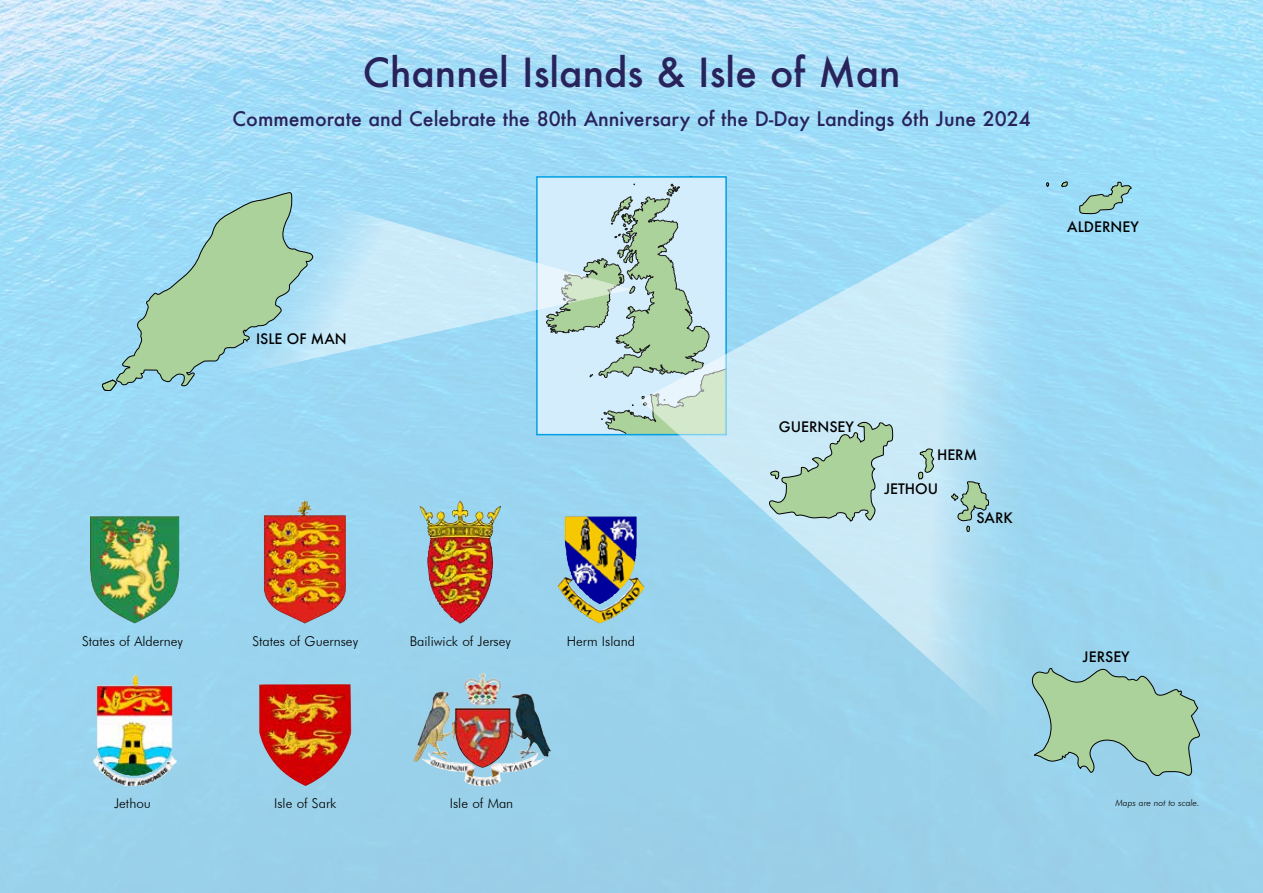
<style>
.page{position:relative;width:1263px;height:893px;background:#fff}
.page>*{position:absolute;margin:0;border:0;box-sizing:border-box;transform-origin:0 0}
.t1{font:500 39px "Futura";color:#29235c}
.t2{font:500 19.5px "Futura";color:#29235c}
.t3{font:500 14.1px "Futura";color:#000}
.t4{font:300 13.5px "Futura BT";color:#000}
.t5{font:italic 300 9px "Futura BT";color:#000}
</style>
<div class="page">
<img style="left:0;top:0;width:1263px;height:893px">
<svg style="left:546px;top:184px;width:94px;height:248px;background:#c3ddde"></svg>
<svg style="left:314px;top:192px;width:318px;height:195px;background:#b6e0f0"></svg>
<svg style="left:640px;top:170px;width:427px;height:584px;background:#abdcef"></svg>
<svg style="left:102px;top:192px;width:212px;height:199px;background:#a0d3cc"></svg>
<svg style="left:1079px;top:182px;width:52px;height:32px;background:#93c5be"></svg>
<svg style="left:1061px;top:182px;width:7px;height:5px"></svg>
<svg style="left:1046px;top:182px;width:3px;height:8px"></svg>
<svg style="left:918px;top:438px;width:17px;height:43px"></svg>
<svg style="left:951px;top:481px;width:38px;height:51px;background:#9fc7c4"></svg>
<svg style="left:769px;top:422px;width:124px;height:99px;background:#b2d4bf"></svg>
<svg style="left:1032px;top:668px;width:168px;height:108px;background:#9fcbb0"></svg>
<img style="left:90px;top:516px;width:60px;height:107px">
<img style="left:264px;top:500px;width:55px;height:123px">
<img style="left:420px;top:506px;width:81px;height:117px">
<img style="left:558px;top:516px;width:86px;height:107px">
<img style="left:93px;top:673px;width:79px;height:113px">
<img style="left:259px;top:684px;width:55px;height:102px">
<img style="left:464px;top:673px;width:18px;height:27px">
<p class="t4" style="left:82px;top:633px;width:102px">States of Alderney</p>
<h1 class="t1" style="left:363px;top:46px;width:539px">Channel Islands &amp; Isle of Man</h1>
<h2 class="t2" style="left:233px;top:105px;width:800px">Commemorate and Celebrate the 80th Anniversary of the D-Day Landings 6th June 2024</h2>
<p class="t3" style="left:1067px;top:217px;width:73px">ALDERNEY</p>
<p class="t3" style="left:256px;top:329px;width:92px">ISLE OF MAN</p>
<p class="t3" style="left:779px;top:417px;width:77px">GUERNSEY</p>
<p class="t3" style="left:937px;top:445px;width:42px">HERM</p>
<p class="t3" style="left:884px;top:479px;width:55px">JETHOU</p>
<p class="t3" style="left:976px;top:508px;width:38px">SARK</p>
<p class="t4" style="left:252px;top:633px;width:107px">States of Guernsey</p>
<p class="t4" style="left:410px;top:633px;width:103px">Bailiwick of Jersey</p>
<p class="t4" style="left:567px;top:633px;width:70px">Herm Island</p>
<p class="t3" style="left:1083px;top:647px;width:48px">JERSEY</p>
<p class="t4" style="left:114px;top:795px;width:38px">Jethou</p>
<p class="t4" style="left:274px;top:795px;width:64px">Isle of Sark</p>
<p class="t4" style="left:450px;top:795px;width:65px">Isle of Man</p>
<p class="t5" style="left:1115px;top:797px;width:86px">Maps are not to scale.</p>
</div>
